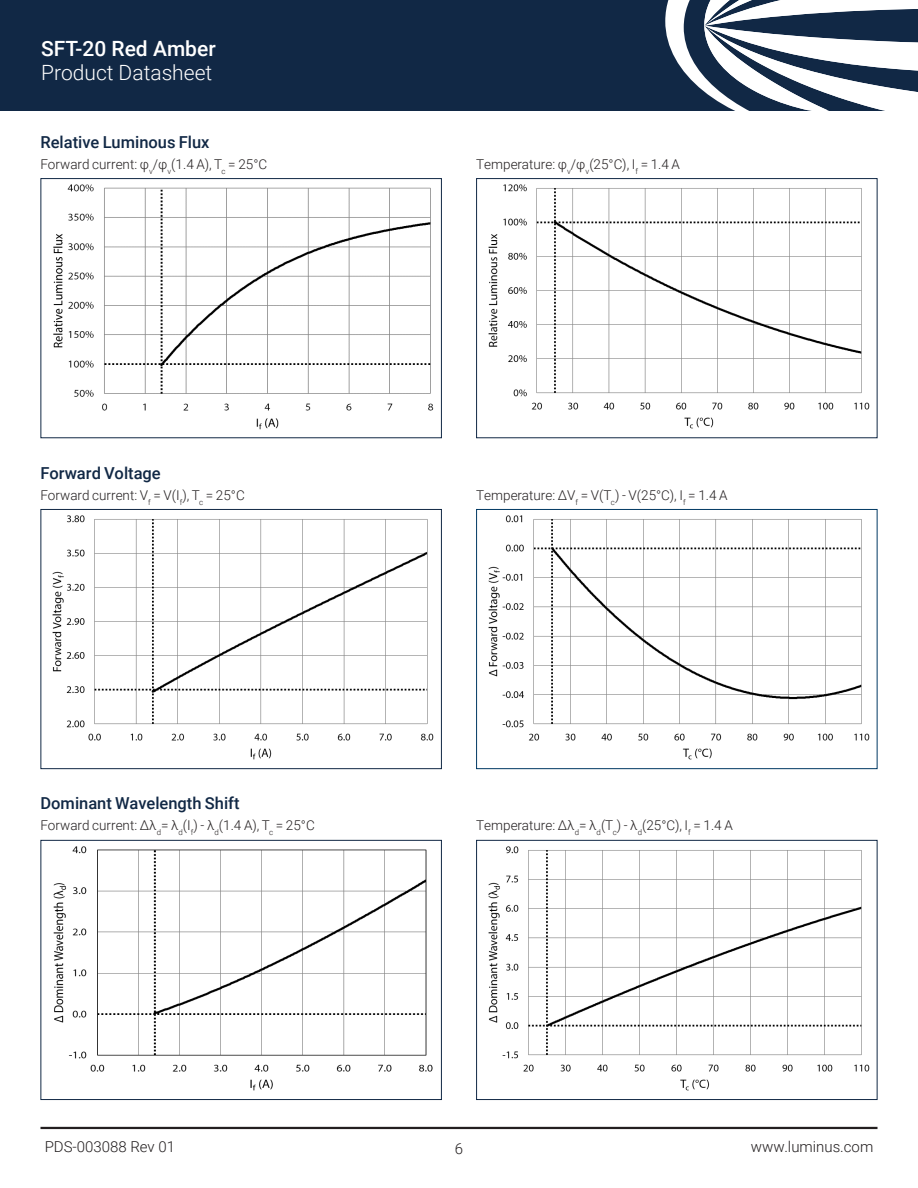
<style>
.page{position:relative;width:918px;height:1188px;background:#fff}
.page>*{position:absolute;margin:0;border:0;box-sizing:border-box;transform-origin:0 0}
.t1{font:300 21px "Roboto";color:#fff}
.t2{font:500 21px "Roboto";color:#fff}
.t3{font:500 16.5px "Roboto";color:#112845}
.DS_Bottom_Folio{font:300 15px "Roboto";color:#231f20}
.DS_Folio_Pg{font:300 15px "Roboto";color:#231f20}
.t4{font:300 13.5px "Roboto";color:#231f20}
</style>
<div class="page">
<div style="left:0;top:0;width:918px;height:110px;background:#112845"></div>
<svg style="left:665px;top:0;width:253px;height:110px"></svg>
<img style="left:53px;top:184px;width:381px;height:246px">
<div style="left:40px;top:178px;width:402px;height:260px;border:1px solid #112845"></div>
<img style="left:488px;top:184px;width:382px;height:245px">
<div style="left:476px;top:178px;width:402px;height:260px;border:1px solid #112845"></div>
<img style="left:52px;top:515px;width:382px;height:245px">
<div style="left:40px;top:509px;width:402px;height:260px;border:1px solid #112845"></div>
<img style="left:488px;top:515px;width:382px;height:245px">
<div style="left:476px;top:509px;width:402px;height:260px;border:1px solid #003863"></div>
<img style="left:53px;top:846px;width:380px;height:245px">
<div style="left:40px;top:840px;width:402px;height:260px;border:1px solid #112845"></div>
<img style="left:488px;top:846px;width:382px;height:245px">
<div style="left:476px;top:840px;width:402px;height:260px;border:1px solid #112845"></div>
<hr style="left:40px;top:1127px;width:838px;height:2px;background:#231f20">
<p class="t2" style="left:41px;top:34px;width:176px">SFT-20 Red Amber</p>
<p class="t1" style="left:41px;top:58px;width:173px">Product Datasheet</p>
<p class="t3" style="left:40px;top:131px;width:171px">Relative Luminous Flux</p>
<p class="t4" style="left:40px;top:155px;width:228px">Forward current: φ<sub>v</sub>/φ<sub>v</sub>(1.4 A), T<sub>c</sub> = 25°C</p>
<p class="t4" style="left:476px;top:155px;width:205px">Temperature: φ<sub>v</sub>/φ<sub>v</sub>(25°C), I<sub>f</sub> = 1.4 A</p>
<p class="t3" style="left:40px;top:462px;width:122px">Forward Voltage</p>
<p class="t4" style="left:40px;top:486px;width:206px">Forward current: V<sub>f</sub> = V(I<sub>f</sub>), T<sub>c</sub> = 25°C</p>
<p class="t4" style="left:476px;top:486px;width:253px">Temperature: ΔV<sub>f</sub> = V(T<sub>c</sub>) - V(25°C), I<sub>f</sub> = 1.4 A</p>
<p class="t3" style="left:40px;top:792px;width:201px">Dominant Wavelength Shift</p>
<p class="t4" style="left:40px;top:816px;width:276px">Forward current: Δλ<sub>d</sub>= λ<sub>d</sub>(I<sub>f</sub>) - λ<sub>d</sub>(1.4 A), T<sub>c</sub> = 25°C</p>
<p class="t4" style="left:476px;top:816px;width:258px">Temperature: Δλ<sub>d</sub>= λ<sub>d</sub>(T<sub>c</sub>) - λ<sub>d</sub>(25°C), I<sub>f</sub> = 1.4 A</p>
<p class="DS_Bottom_Folio" style="left:45px;top:1137px;width:132px">PDS-003088 Rev 01</p>
<p class="DS_Bottom_Folio" style="left:751px;top:1137px;width:124px">www.luminus.com</p>
<p class="DS_Folio_Pg" style="left:455px;top:1139px;width:10px">6</p>
</div>
